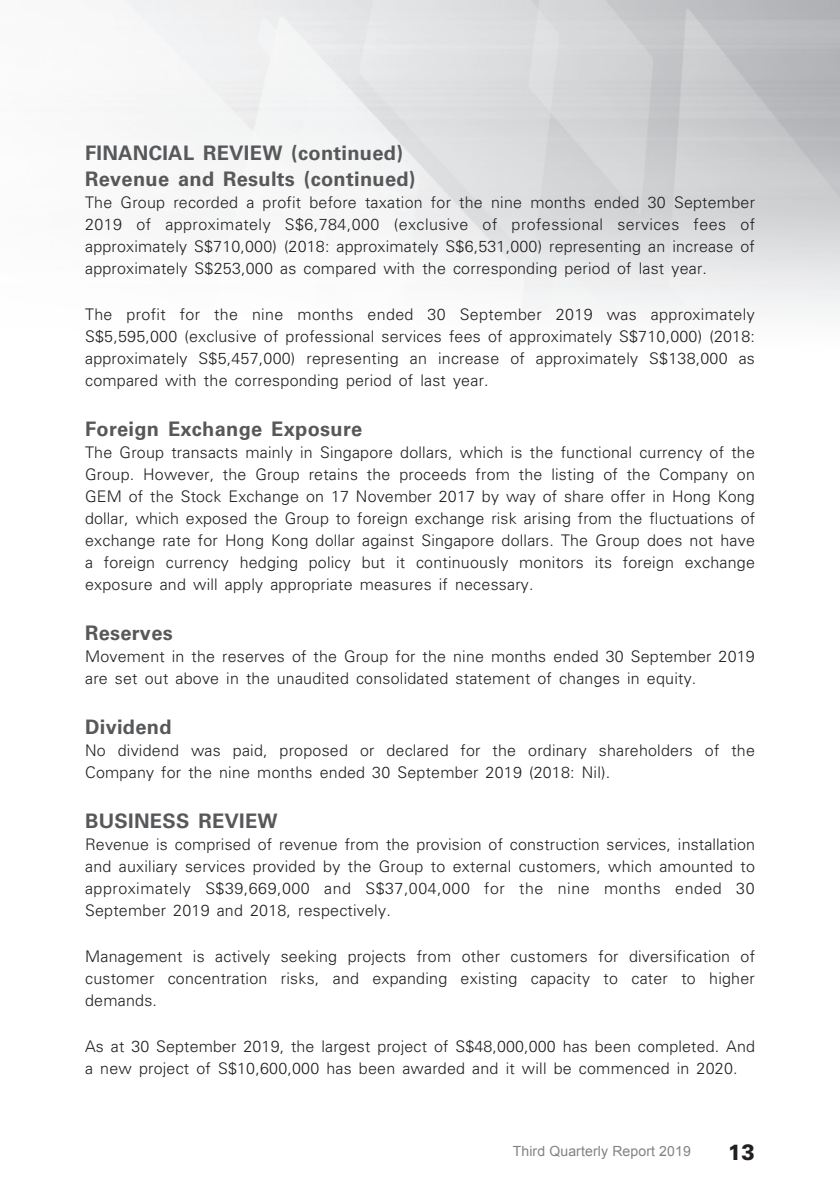
<style>
.page{position:relative;width:840px;height:1191px;background:#fff}
.page>*{position:absolute;margin:0;border:0;box-sizing:border-box;transform-origin:0 0}
.t1{font:900 22px "Univers LT Std";color:#231f20;scale:.9 1}
._04___H2{font:700 20px "Univers LT Std";letter-spacing:.015em;color:#57585a}
._03_H1{font:700 20px "Univers LT Std";letter-spacing:.015em;color:#57585a}
._01_Body_Text{font:300 16px/22px "Univers LT Std";letter-spacing:.015em;color:#231f20;text-align:justify}
.t2{font:14px "Arial";letter-spacing:.01em;color:#808285}
</style>
<div class="page">
<p class="_03_H1" style="left:85px;top:141px;width:319px">FINANCIAL REVIEW (continued)</p>
<p class="_04___H2" style="left:85px;top:167px;width:332px">Revenue and Results (continued)</p>
<p class="_01_Body_Text" style="left:85px;top:191px;width:671px">The Group recorded a profit before taxation for the nine months ended 30 September 2019 of approximately S$6,784,000 (exclusive of professional services fees of approximately S$710,000) (2018: approximately S$6,531,000) representing an increase of approximately S$253,000 as compared with the corresponding period of last year.</p>
<p class="_01_Body_Text" style="left:85px;top:303px;width:671px">The profit for the nine months ended 30 September 2019 was approximately S$5,595,000 (exclusive of professional services fees of approximately S$710,000) (2018: approximately S$5,457,000) representing an increase of approximately S$138,000 as compared with the corresponding period of last year.</p>
<p class="_04___H2" style="left:85px;top:417px;width:278px">Foreign Exchange Exposure</p>
<p class="_01_Body_Text" style="left:85px;top:441px;width:671px">The Group transacts mainly in Singapore dollars, which is the functional currency of the Group. However, the Group retains the proceeds from the listing of the Company on GEM of the Stock Exchange on 17 November 2017 by way of share offer in Hong Kong dollar, which exposed the Group to foreign exchange risk arising from the fluctuations of exchange rate for Hong Kong dollar against Singapore dollars. The Group does not have a foreign currency hedging policy but it continuously monitors its foreign exchange exposure and will apply appropriate measures if necessary.</p>
<p class="_04___H2" style="left:85px;top:621px;width:89px">Reserves</p>
<p class="_01_Body_Text" style="left:85px;top:645px;width:670px">Movement in the reserves of the Group for the nine months ended 30 September 2019 are set out above in the unaudited consolidated statement of changes in equity.</p>
<p class="_04___H2" style="left:85px;top:715px;width:88px">Dividend</p>
<p class="_01_Body_Text" style="left:85px;top:739px;width:671px">No dividend was paid, proposed or declared for the ordinary shareholders of the<br>Company for the nine months ended 30 September 2019 (2018: Nil).</p>
<p class="_03_H1" style="left:85px;top:809px;width:194px">BUSINESS REVIEW</p>
<p class="_01_Body_Text" style="left:85px;top:833px;width:671px">Revenue is comprised of revenue from the provision of construction services, installation and auxiliary services provided by the Group to external customers, which amounted to approximately S$39,669,000 and S$37,004,000 for the nine months ended 30<br>September 2019 and 2018, respectively.</p>
<p class="_01_Body_Text" style="left:85px;top:945px;width:671px">Management is actively seeking projects from other customers for diversification of customer concentration risks, and expanding existing capacity to cater to higher demands.</p>
<p class="_01_Body_Text" style="left:85px;top:1035px;width:671px">As at 30 September 2019, the largest project of S$48,000,000 has been completed. And a new project of S$10,600,000 has been awarded and it will be commenced in 2020.</p>
<p class="t2" style="left:512px;top:1141px;width:179px">Third Quarterly Report 2019</p>
<h1 class="t1" style="left:727px;top:1137px;width:31px">13</h1>
</div>
